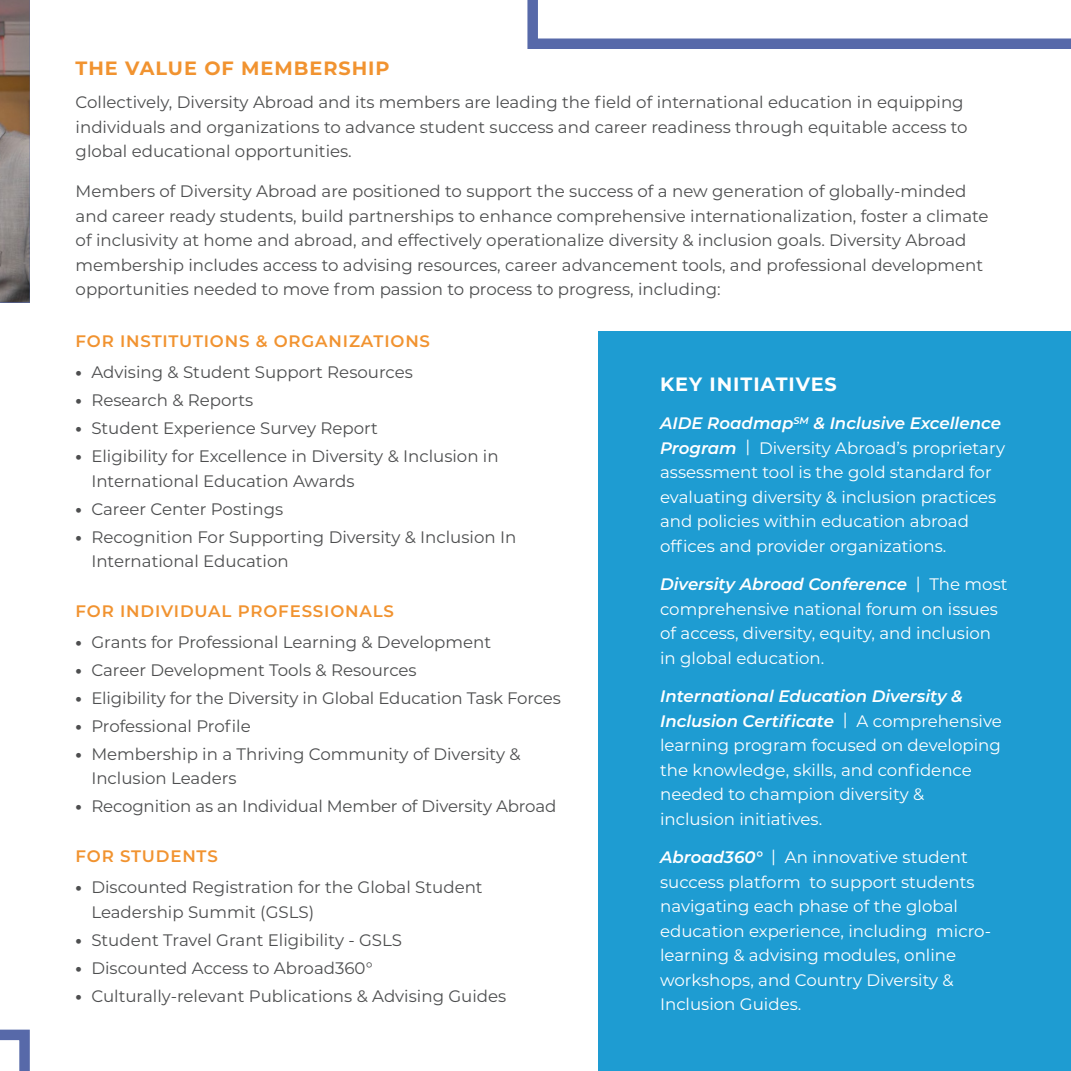
<style>
.page{position:relative;width:1071px;height:1071px;background:#fff}
.page>*{position:absolute;margin:0;border:0;box-sizing:border-box;transform-origin:0 0}
.t1{font:700 19.25px "Montserrat";letter-spacing:.05em;color:#f19330}
.t2{font:700 19.25px "Montserrat";letter-spacing:.05em;color:#fff}
.t3{font:16.62px/24.5px "Montserrat";color:#4d4e4f}
.t4{font:16.62px/24.5px "Montserrat";color:#fff}
.t5{font:600 16.62px "Montserrat";letter-spacing:.05em;color:#f19330}
.s1{font-weight:800}
.s2{font-weight:600;font-style:italic}
</style>
<div class="page">
<svg style="left:527px;top:0;width:544px;height:49px"></svg>
<svg style="left:0;top:1030px;width:30px;height:41px"></svg>
<div style="left:598px;top:331px;width:473px;height:740px;background:#1e9cd2"></div>
<img style="left:0;top:0;width:30px;height:302px">
<p class="t1" style="left:76px;top:54px;width:316px">THE VALUE OF MEMBERSHIP</p>
<p class="t3" style="left:76px;top:89px;width:894px">Collectively, Diversity Abroad and its members are leading the field of international education in equipping individuals and organizations to advance student success and career readiness through equitable access to global educational opportunities.</p>
<p class="t3" style="left:76px;top:179px;width:915px">Members of Diversity Abroad are positioned to support the success of a new generation of globally-minded and career ready students, build partnerships to enhance comprehensive internationalization, foster a climate of inclusivity at home and abroad, and effectively operationalize diversity &amp; inclusion goals. Diversity Abroad membership includes access to advising resources, career advancement tools, and professional development opportunities needed to move from passion to process to progress, including:</p>
<p class="t5" style="left:76px;top:330px;width:356px">FOR INSTITUTIONS &amp; ORGANIZATIONS</p>
<p class="t3" style="left:76px;top:360px;width:339px"><span class="s1">•</span> Advising &amp; Student Support Resources</p>
<p class="t3" style="left:76px;top:388px;width:179px"><span class="s1">•</span> Research &amp; Reports</p>
<p class="t3" style="left:76px;top:416px;width:304px"><span class="s1">•</span> Student Experience Survey Report</p>
<p class="t3" style="left:91px;top:444px;width:409px;text-indent:-16px"><span class="s1">•</span> Eligibility for Excellence in Diversity &amp; Inclusion in<br>International Education Awards</p>
<p class="t3" style="left:76px;top:496px;width:209px"><span class="s1">•</span> Career Center Postings</p>
<p class="t3" style="left:91px;top:524px;width:427px;text-indent:-16px"><span class="s1">•</span> Recognition For Supporting Diversity &amp; Inclusion In<br>International Education</p>
<p class="t5" style="left:76px;top:599px;width:320px">FOR INDIVIDUAL PROFESSIONALS</p>
<p class="t3" style="left:76px;top:629px;width:417px"><span class="s1">•</span> Grants for Professional Learning &amp; Development</p>
<p class="t3" style="left:76px;top:657px;width:343px"><span class="s1">•</span> Career Development Tools &amp; Resources</p>
<p class="t3" style="left:76px;top:685px;width:487px"><span class="s1">•</span> Eligibility for the Diversity in Global Education Task Forces</p>
<p class="t3" style="left:76px;top:713px;width:177px"><span class="s1">•</span> Professional Profile</p>
<p class="t3" style="left:91px;top:741px;width:431px;text-indent:-16px"><span class="s1">•</span> Membership in a Thriving Community of Diversity &amp;<br>Inclusion Leaders</p>
<p class="t3" style="left:76px;top:794px;width:482px"><span class="s1">•</span> Recognition as an Individual Member of Diversity Abroad</p>
<p class="t5" style="left:76px;top:845px;width:144px">FOR STUDENTS</p>
<p class="t3" style="left:91px;top:874px;width:393px;text-indent:-16px"><span class="s1">•</span> Discounted Registration for the Global Student<br>Leadership Summit (GSLS)</p>
<p class="t3" style="left:76px;top:927px;width:328px"><span class="s1">•</span> Student Travel Grant Eligibility - GSLS</p>
<p class="t3" style="left:76px;top:955px;width:299px"><span class="s1">•</span> Discounted Access to Abroad360°</p>
<p class="t3" style="left:76px;top:983px;width:432px"><span class="s1">•</span> Culturally-relevant Publications &amp; Advising Guides</p>
<p class="t2" style="left:660px;top:370px;width:178px">KEY INITIATIVES</p>
<p class="t4" style="left:660px;top:411px;width:346px"><span class="s2">AIDE Roadmap</span><sup>SM</sup> <span class="s2">&amp; Inclusive Excellence Program</span> | Diversity Abroad’s proprietary assessment tool is the gold standard for evaluating diversity &amp; inclusion practices and policies within education abroad offices and provider organizations.</p>
<p class="t4" style="left:660px;top:572px;width:349px"><span class="s2">Diversity Abroad Conference</span> | The most comprehensive national forum on issues of access, diversity, equity, and inclusion in global education.</p>
<p class="t4" style="left:660px;top:684px;width:343px"><span class="s2">International Education Diversity &amp; Inclusion Certificate</span> | A comprehensive learning program focused on developing the knowledge, skills, and confidence needed to champion diversity &amp; inclusion initiatives.</p>
<p class="t4" style="left:660px;top:845px;width:333px"><span class="s2">Abroad360°</span> | An innovative student success platform to support students navigating each phase of the global education experience, including micro&shy;learning &amp; advising modules, online workshops, and Country Diversity &amp; Inclusion Guides.</p>
</div>
